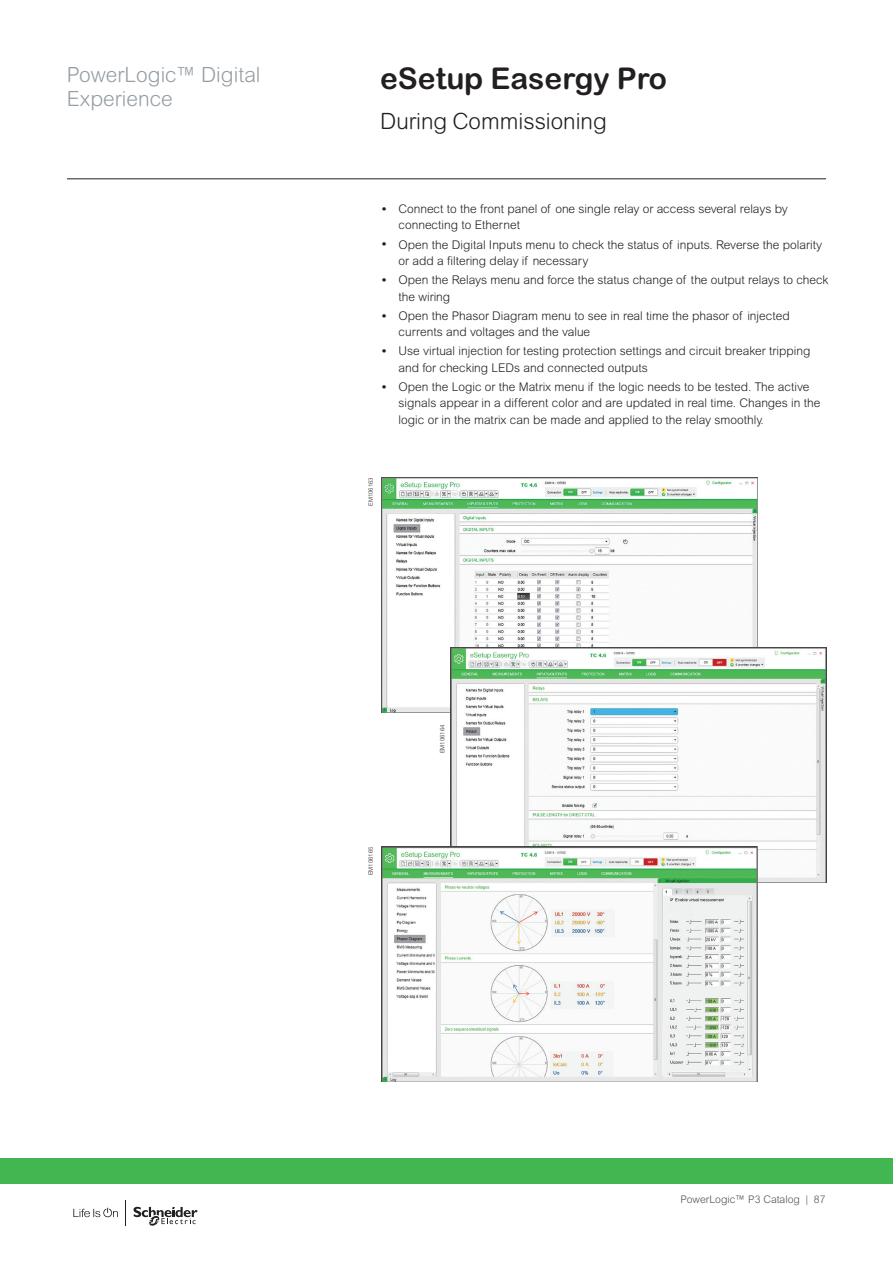
<style>
.page{position:relative;width:893px;height:1263px;background:#fff}
.page>*{position:absolute;margin:0;border:0;box-sizing:border-box;transform-origin:0 0}
._0_TitleLev1Fwd{font:700 30px "Arial Rounded MT Pro";color:#231f20}
.Page_sub-section_2{font:300 22.5px "Arial Rounded MT Pro";color:#231f20}
.t1{font:300 21px/24px "Arial Rounded MT Pro";color:#959ea4}
.t2{font:300 12px/16.5px "Arial Rounded MT Std";color:#231f20}
.t3{font:300 10.5px "Arial Rounded MT Std";color:#4d545a}
.Picture_Number{font:300 6px "Arial Rounded MT Pro";color:#231f20}
.s1{font-family:"Arial";font-weight:700;font-style:italic}
</style>
<div class="page">
<div style="left:0;top:1158px;width:893px;height:25px;background:#42b751"></div>
<svg style="left:73px;top:1208px;width:45px;height:9px"></svg>
<svg style="left:134px;top:1207px;width:63px;height:19px"></svg>
<hr style="left:67px;top:179px;width:759px;height:1px;background:#231f20">
<img style="left:381px;top:477px;width:376px;height:235px">
<img style="left:450px;top:647px;width:376px;height:235px">
<img style="left:381px;top:847px;width:376px;height:235px">
<h3 class="t1" style="left:67px;top:64px;width:195px">PowerLogic™ Digital<br>Experience</h3>
<p class="_0_TitleLev1Fwd" style="left:380px;top:60px;width:288px">eSetup Easergy Pro</p>
<p class="Page_sub-section_2" style="left:380px;top:108px;width:228px">During Commissioning</p>
<p class="t2" style="left:398px;top:201px;width:391px;text-indent:-17px"><span class="s1">•</span> Connect to the front panel of one single relay or access several relays by connecting to Ethernet</p>
<p class="t2" style="left:398px;top:236px;width:425px;text-indent:-17px"><span class="s1">•</span> Open the Digital Inputs menu to check the status of inputs. Reverse the polarity or add a filtering delay if necessary</p>
<p class="t2" style="left:398px;top:272px;width:431px;text-indent:-17px"><span class="s1">•</span> Open the Relays menu and force the status change of the output relays to check the wiring</p>
<p class="t2" style="left:398px;top:307px;width:393px;text-indent:-17px"><span class="s1">•</span> Open the Phasor Diagram menu to see in real time the phasor of injected currents and voltages and the value</p>
<p class="t2" style="left:398px;top:343px;width:413px;text-indent:-17px"><span class="s1">•</span> Use virtual injection for testing protection settings and circuit breaker tripping and for checking LEDs and connected outputs</p>
<p class="t2" style="left:398px;top:378px;width:423px;text-indent:-17px"><span class="s1">•</span> Open the Logic or the Matrix menu if the logic needs to be tested. The active signals appear in a different color and are updated in real time. Changes in the logic or in the matrix can be made and applied to the relay smoothly.</p>
<p class="Picture_Number" style="left:367px;top:506px;width:30px;rotate:-90deg">EM106163</p>
<p class="Picture_Number" style="left:367px;top:875px;width:30px;rotate:-90deg">EM106165</p>
<p class="Picture_Number" style="left:439px;top:753px;width:30px;rotate:-90deg">EM106164</p>
<p class="t3" style="left:681px;top:1193px;width:146px">PowerLogic™ P3 Catalog | 87</p>
</div>
